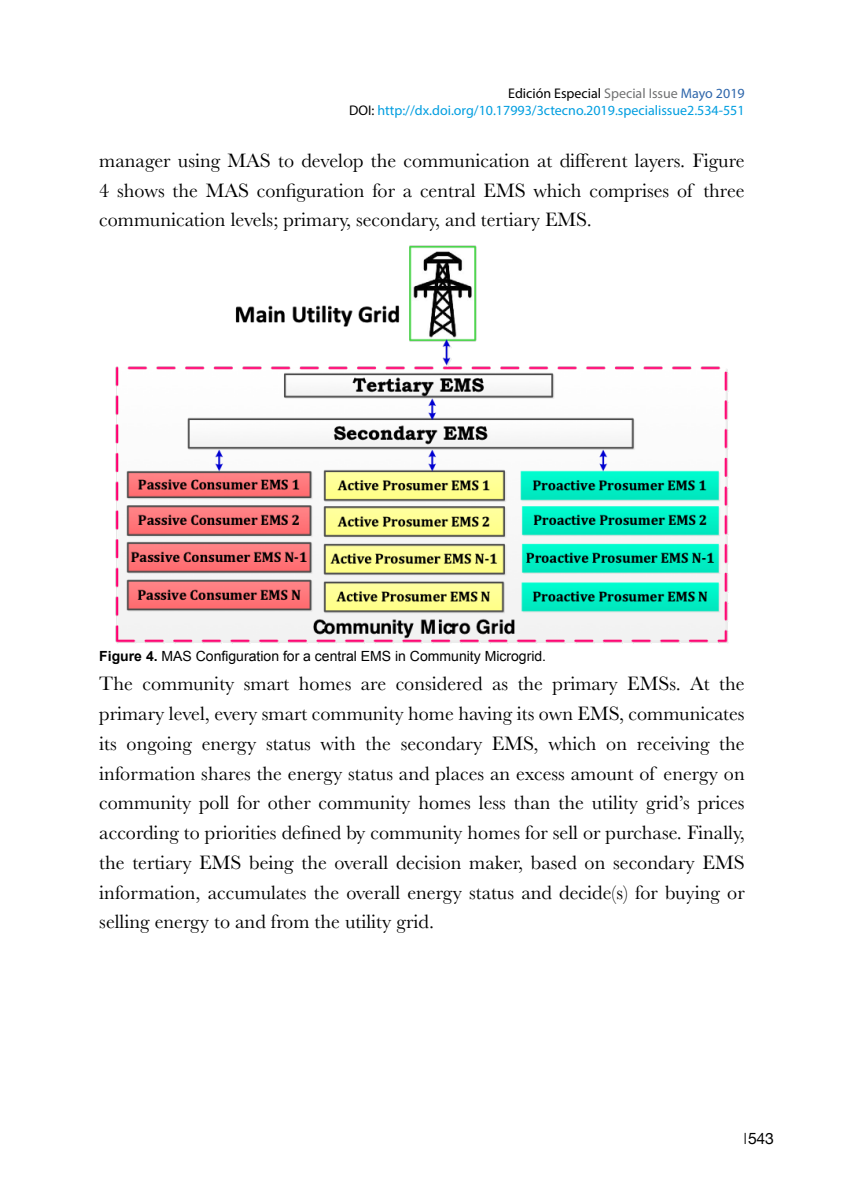
<style>
.page{position:relative;width:844px;height:1191px;background:#fff}
.page>*{position:absolute;margin:0;border:0;box-sizing:border-box;transform-origin:0 0}
.t1{font:20.12px/29.8px "Baskerville";color:#000;text-align:justify}
.t2{font:15.75px "Helvetica Neue";color:#000}
.t3{font:14px/16.8px "Myriad Pro";color:#009ee0;text-align:right}
.t4{font:14px "Arial";color:#000}
.s1{color:#000}
.s2{color:#707172}
.s3{color:#2e66ab}
.s4{font-weight:700}
</style>
<div class="page">
<svg style="left:744px;top:1132px;width:1px;height:12px"></svg>
<img style="left:115px;top:245px;width:613px;height:398px">
<p class="t3" style="left:349px;top:85px;width:397px"><span class="s1">Edición Especial</span> <span class="s2">Special Issue</span> <span class="s3">Mayo 2019<br></span><span class="s1">DOI:</span> http://dx.doi.org/10.17993/3ctecno.2019.specialissue2.534-551</p>
<p class="t1" style="left:99px;top:146px;width:646px">manager using MAS to develop the communication at different layers. Figure 4 shows the MAS configuration for a central EMS which comprises of three communication levels; primary, secondary, and tertiary EMS.</p>
<p class="t4" style="left:99px;top:646px;width:448px"><span class="s4">Figure 4.</span> MAS Configuration for a central EMS in Community Microgrid.</p>
<p class="t1" style="left:99px;top:669px;width:646px">The community smart homes are considered as the primary EMSs. At the primary level, every smart community home having its own EMS, communicates its ongoing energy status with the secondary EMS, which on receiving the information shares the energy status and places an excess amount of energy on community poll for other community homes less than the utility grid’s prices according to priorities defined by community homes for sell or purchase. Finally, the tertiary EMS being the overall decision maker, based on secondary EMS information, accumulates the overall energy status and decide(s) for buying or selling energy to and from the utility grid.</p>
<p class="t2" style="left:747px;top:1127px;width:27px">543</p>
</div>
